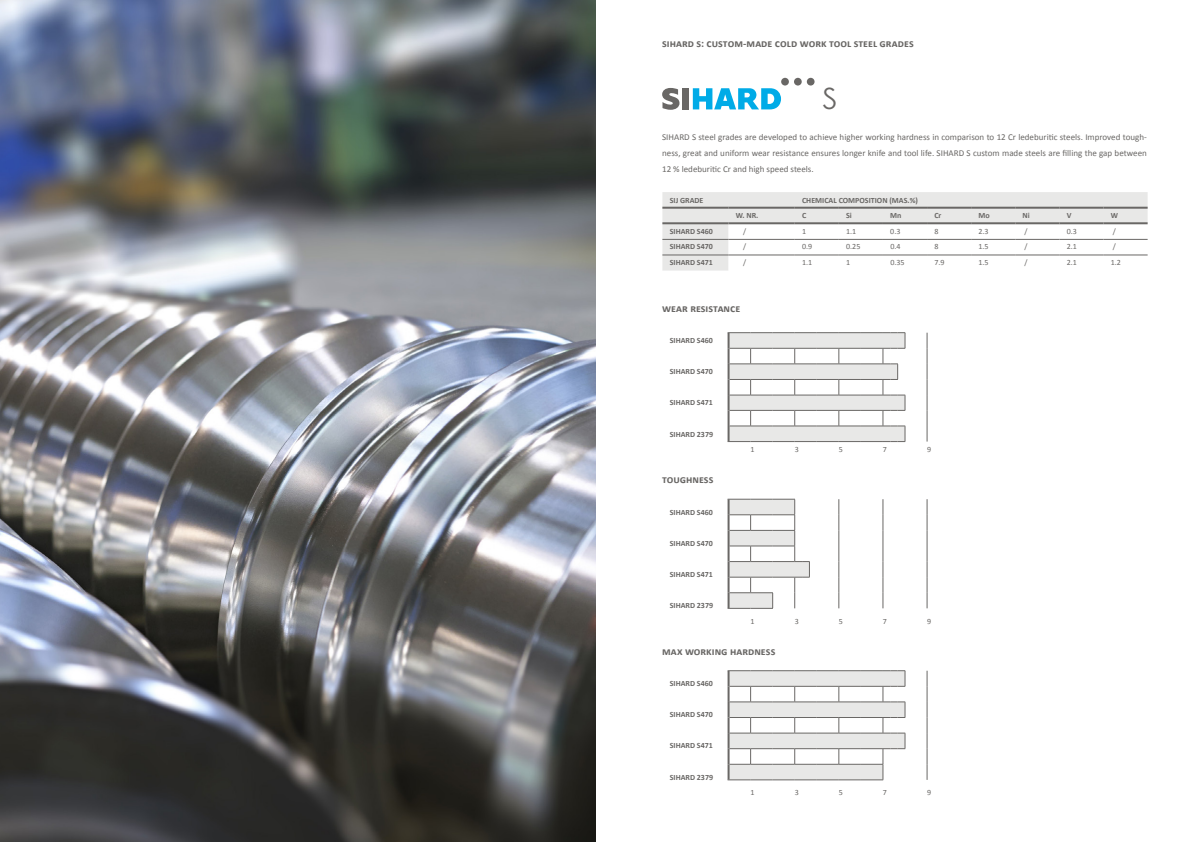
<style>
.page{position:relative;width:1191px;height:842px;background:#fff}
.page>*{position:absolute;margin:0;border:0;box-sizing:border-box;transform-origin:0 0}
.t1{font:300 31.5px "Johnston";color:#696765}
.t2{font:700 11px "Calibri";color:#696765}
.t3{font:9px/15.6px "Calibri";color:#696765;text-align:justify}
.t4{font:700 8px "Calibri";color:#696765}
.t5{font:8px "Calibri";color:#696765}
</style>
<div class="page">
<img style="left:0;top:0;width:595px;height:842px">
<svg style="left:727px;top:499px;width:201px;height:110px"></svg>
<svg style="left:727px;top:670px;width:201px;height:111px"></svg>
<svg style="left:727px;top:332px;width:201px;height:111px"></svg>
<svg style="left:662px;top:192px;width:485px;height:79px"></svg>
<hr style="left:662px;top:207px;width:66px;height:2px;background:#696765">
<hr style="left:728px;top:207px;width:66px;height:2px;background:#696765">
<hr style="left:794px;top:207px;width:45px;height:2px;background:#696765">
<hr style="left:839px;top:207px;width:44px;height:2px;background:#696765">
<hr style="left:883px;top:207px;width:44px;height:2px;background:#696765">
<hr style="left:927px;top:207px;width:44px;height:2px;background:#696765">
<hr style="left:971px;top:207px;width:44px;height:2px;background:#696765">
<hr style="left:1015px;top:207px;width:44px;height:2px;background:#696765">
<hr style="left:1059px;top:207px;width:44px;height:2px;background:#696765">
<hr style="left:1103px;top:207px;width:44px;height:2px;background:#696765">
<hr style="left:662px;top:222px;width:66px;height:2px;background:#696765">
<hr style="left:728px;top:222px;width:66px;height:2px;background:#696765">
<hr style="left:794px;top:222px;width:45px;height:2px;background:#696765">
<hr style="left:839px;top:222px;width:44px;height:2px;background:#696765">
<hr style="left:883px;top:222px;width:44px;height:2px;background:#696765">
<hr style="left:927px;top:222px;width:44px;height:2px;background:#696765">
<hr style="left:971px;top:222px;width:44px;height:2px;background:#696765">
<hr style="left:1015px;top:222px;width:44px;height:2px;background:#696765">
<hr style="left:1059px;top:222px;width:44px;height:2px;background:#696765">
<hr style="left:1103px;top:222px;width:44px;height:2px;background:#696765">
<hr style="left:662px;top:239px;width:66px;height:1px;background:#696765">
<hr style="left:728px;top:239px;width:66px;height:1px;background:#696765">
<hr style="left:794px;top:239px;width:45px;height:1px;background:#696765">
<hr style="left:839px;top:239px;width:44px;height:1px;background:#696765">
<hr style="left:883px;top:239px;width:44px;height:1px;background:#696765">
<hr style="left:927px;top:239px;width:44px;height:1px;background:#696765">
<hr style="left:971px;top:239px;width:44px;height:1px;background:#696765">
<hr style="left:1015px;top:239px;width:44px;height:1px;background:#696765">
<hr style="left:1059px;top:239px;width:44px;height:1px;background:#696765">
<hr style="left:1103px;top:239px;width:44px;height:1px;background:#696765">
<hr style="left:662px;top:255px;width:66px;height:1px;background:#696765">
<hr style="left:728px;top:255px;width:66px;height:1px;background:#696765">
<hr style="left:794px;top:255px;width:45px;height:1px;background:#696765">
<hr style="left:839px;top:255px;width:44px;height:1px;background:#696765">
<hr style="left:883px;top:255px;width:44px;height:1px;background:#696765">
<hr style="left:927px;top:255px;width:44px;height:1px;background:#696765">
<hr style="left:971px;top:255px;width:44px;height:1px;background:#696765">
<hr style="left:1015px;top:255px;width:44px;height:1px;background:#696765">
<hr style="left:1059px;top:255px;width:44px;height:1px;background:#696765">
<hr style="left:1103px;top:255px;width:44px;height:1px;background:#696765">
<svg style="left:662px;top:88px;width:17px;height:22px"></svg>
<div style="left:682px;top:88px;width:7px;height:21px;background:#696765"></div>
<svg style="left:693px;top:78px;width:121px;height:31px"></svg>
<p class="t2" style="left:662px;top:36px;width:253px">SIHARD S: CUSTOM-MADE COLD WORK TOOL STEEL GRADES</p>
<h1 class="t1" style="left:821px;top:80px;width:17px">S</h1>
<p class="t3" style="left:662px;top:129px;width:486px">SIHARD S steel grades are developed to achieve higher working hardness in comparison to 12 Cr ledeburitic steels. Improved tough&shy;ness, great and uniform wear resistance ensures longer knife and tool life. SIHARD S custom made steels are filling the gap between 12 % ledeburitic Cr and high speed steels.</p>
<p class="t4" style="left:670px;top:195px;width:35px">SIJ GRADE</p>
<p class="t4" style="left:802px;top:195px;width:117px">CHEMICAL COMPOSITION (MAS.%)</p>
<p class="t4" style="left:736px;top:211px;width:24px">W. NR.</p>
<p class="t4" style="left:802px;top:211px;width:6px">C</p>
<p class="t4" style="left:846px;top:211px;width:7px">Si</p>
<p class="t4" style="left:890px;top:211px;width:13px">Mn</p>
<p class="t4" style="left:934px;top:211px;width:9px">Cr</p>
<p class="t4" style="left:978px;top:211px;width:13px">Mo</p>
<p class="t4" style="left:1022px;top:211px;width:9px">Ni</p>
<p class="t4" style="left:1066px;top:211px;width:6px">V</p>
<p class="t4" style="left:1110px;top:211px;width:9px">W</p>
<p class="t4" style="left:670px;top:226px;width:45px">SIHARD S460</p>
<p class="t5" style="left:743px;top:226px;width:5px">/</p>
<p class="t5" style="left:802px;top:226px;width:6px">1</p>
<p class="t5" style="left:846px;top:226px;width:12px">1.1</p>
<p class="t5" style="left:890px;top:226px;width:12px">0.3</p>
<p class="t5" style="left:934px;top:226px;width:6px">8</p>
<p class="t5" style="left:978px;top:226px;width:12px">2.3</p>
<p class="t5" style="left:1024px;top:226px;width:5px">/</p>
<p class="t5" style="left:1066px;top:226px;width:12px">0.3</p>
<p class="t5" style="left:1112px;top:226px;width:5px">/</p>
<p class="t4" style="left:670px;top:242px;width:45px">SIHARD S470</p>
<p class="t5" style="left:743px;top:242px;width:5px">/</p>
<p class="t5" style="left:802px;top:242px;width:12px">0.9</p>
<p class="t5" style="left:846px;top:242px;width:16px">0.25</p>
<p class="t5" style="left:890px;top:242px;width:12px">0.4</p>
<p class="t5" style="left:934px;top:242px;width:6px">8</p>
<p class="t5" style="left:978px;top:242px;width:12px">1.5</p>
<p class="t5" style="left:1024px;top:242px;width:5px">/</p>
<p class="t5" style="left:1066px;top:242px;width:12px">2.1</p>
<p class="t5" style="left:1112px;top:242px;width:5px">/</p>
<p class="t4" style="left:670px;top:257px;width:45px">SIHARD S471</p>
<p class="t5" style="left:743px;top:257px;width:5px">/</p>
<p class="t5" style="left:802px;top:257px;width:12px">1.1</p>
<p class="t5" style="left:846px;top:257px;width:6px">1</p>
<p class="t5" style="left:890px;top:257px;width:16px">0.35</p>
<p class="t5" style="left:934px;top:257px;width:12px">7.9</p>
<p class="t5" style="left:978px;top:257px;width:12px">1.5</p>
<p class="t5" style="left:1024px;top:257px;width:5px">/</p>
<p class="t5" style="left:1066px;top:257px;width:12px">2.1</p>
<p class="t5" style="left:1110px;top:257px;width:12px">1.2</p>
<p class="t2" style="left:662px;top:301px;width:8px">wear</p>
<p class="t2" style="left:690px;top:301px;width:6px">resistance</p>
<p class="t4" style="left:670px;top:335px;width:45px">SIHARD S460</p>
<p class="t4" style="left:670px;top:367px;width:45px">SIHARD S470</p>
<p class="t4" style="left:670px;top:398px;width:45px">SIHARD S471</p>
<p class="t4" style="left:670px;top:429px;width:45px">SIHARD 2379</p>
<p class="t2" style="left:662px;top:473px;width:12px">Toughness</p>
<p class="t4" style="left:670px;top:507px;width:45px">SIHARD S460</p>
<p class="t4" style="left:670px;top:538px;width:45px">SIHARD S470</p>
<p class="t4" style="left:670px;top:569px;width:45px">SIHARD S471</p>
<p class="t4" style="left:670px;top:600px;width:45px">SIHARD 2379</p>
<p class="t5" style="left:750px;top:445px;width:6px">1</p>
<p class="t5" style="left:794px;top:445px;width:6px">3</p>
<p class="t5" style="left:839px;top:445px;width:6px">5</p>
<p class="t5" style="left:883px;top:445px;width:6px">7</p>
<p class="t5" style="left:927px;top:445px;width:6px">9</p>
<p class="t5" style="left:750px;top:616px;width:6px">1</p>
<p class="t5" style="left:794px;top:616px;width:6px">3</p>
<p class="t5" style="left:839px;top:616px;width:6px">5</p>
<p class="t5" style="left:883px;top:616px;width:6px">7</p>
<p class="t5" style="left:927px;top:616px;width:6px">9</p>
<p class="t2" style="left:662px;top:644px;width:8px">max</p>
<p class="t2" style="left:685px;top:644px;width:8px">wor</p>
<p class="t2" style="left:706px;top:644px;width:31px">king hardness</p>
<p class="t4" style="left:670px;top:678px;width:45px">SIHARD S460</p>
<p class="t4" style="left:670px;top:710px;width:45px">SIHARD S470</p>
<p class="t4" style="left:670px;top:741px;width:45px">SIHARD S471</p>
<p class="t4" style="left:670px;top:772px;width:45px">SIHARD 2379</p>
<p class="t5" style="left:750px;top:788px;width:6px">1</p>
<p class="t5" style="left:794px;top:788px;width:6px">3</p>
<p class="t5" style="left:839px;top:788px;width:6px">5</p>
<p class="t5" style="left:883px;top:788px;width:6px">7</p>
<p class="t5" style="left:927px;top:788px;width:6px">9</p>
</div>
